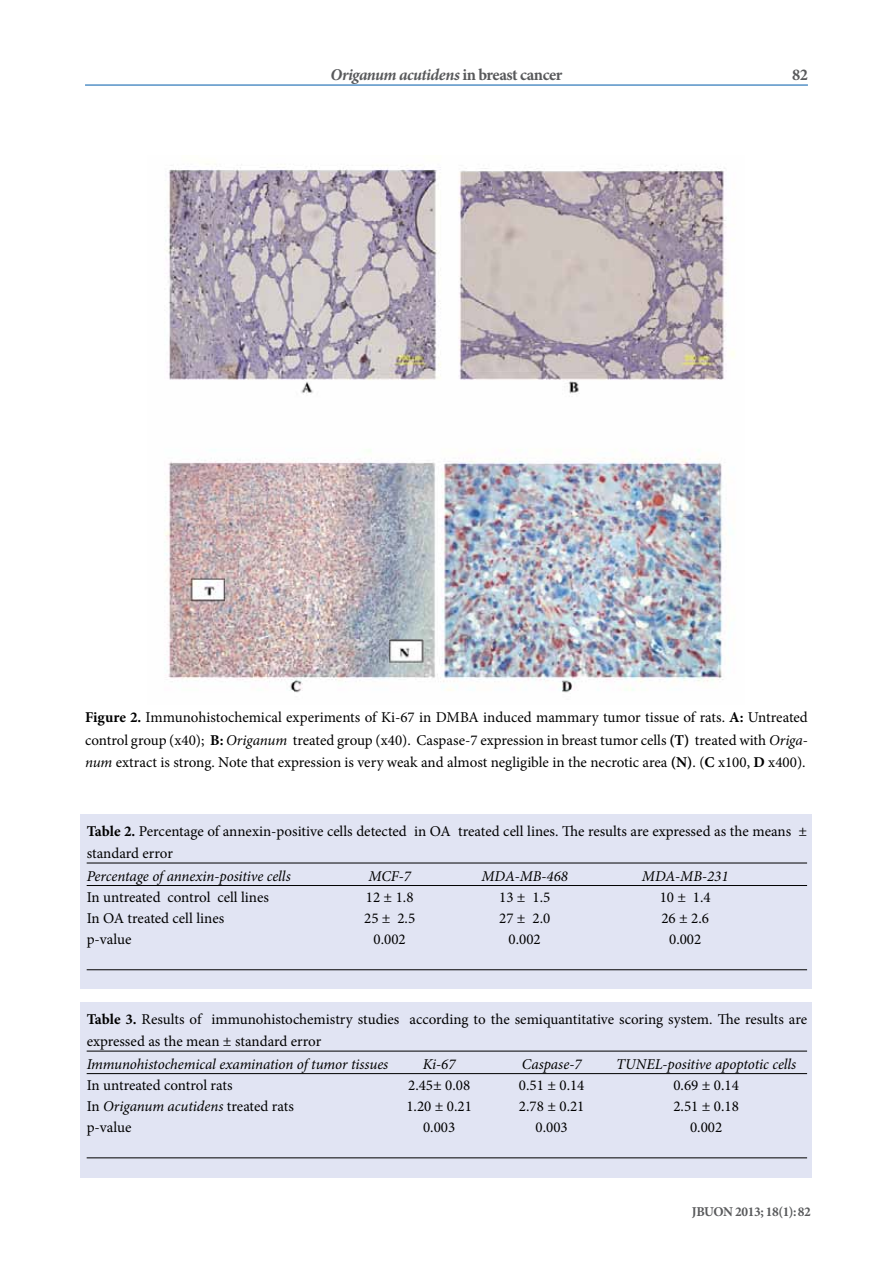
<style>
.page{position:relative;width:893px;height:1263px;background:#fff}
.page>*{position:absolute;margin:0;border:0;box-sizing:border-box;transform-origin:0 0}
.t1{font:italic 700 16.5px "Minion Pro";letter-spacing:-.03em;color:#58595b}
.t2{font:700 16.5px "Minion Pro";color:#58595b}
.t3{font:15px/22.5px "Minion Pro";color:#000}
.t4{font:italic 15px "Minion Pro";letter-spacing:-.005em;color:#000}
.t5{font:700 13.5px "Minion Pro";letter-spacing:-.03em;color:#58595b}
.s1{font-style:normal}
.s2{font-weight:700}
.s3{font-style:italic}
</style>
<div class="page">
<hr style="left:85px;top:85px;width:723px;height:1px;background:#005cab">
<img style="left:164px;top:164px;width:571px;height:529px">
<div style="left:80px;top:814px;width:732px;height:175px;background:#e1e4f3"></div>
<div style="left:80px;top:1002px;width:732px;height:176px;background:#e1e4f3"></div>
<hr style="left:87px;top:863px;width:720px;height:1px;background:#000">
<hr style="left:87px;top:885px;width:720px;height:1px;background:#000">
<hr style="left:87px;top:969px;width:720px;height:1px;background:#000">
<hr style="left:87px;top:1051px;width:720px;height:1px;background:#000">
<hr style="left:87px;top:1073px;width:720px;height:1px;background:#000">
<hr style="left:87px;top:1157px;width:720px;height:1px;background:#000">
<p class="t1" style="left:331px;top:63px;width:233px">Origanum acutidens <span class="s1">in breast cancer</span></p>
<p class="t2" style="left:792px;top:63px;width:17px">82</p>
<p class="t3" style="left:85px;top:706px;width:724px;text-align:justify"><span class="s2">Figure 2.</span> Immunohistochemical experiments of Ki-67 in DMBA induced mammary tumor tissue of rats. <span class="s2">A:</span> Untreated control group (x40); <span class="s2">B:</span> <span class="s3">Origanum</span> treated group (x40). Caspase-7 expression in breast tumor cells <span class="s2">(T)</span> treated with <span class="s3">Origa&shy;num</span> extract is strong. Note that expression is very weak and almost negligible in the necrotic area <span class="s2">(N)</span>. (<span class="s2">C</span> x100, <span class="s2">D</span> x400).</p>
<p class="t3" style="left:87px;top:820px;width:722px"><span class="s2">Table 2.</span> Percentage of annexin-positive cells detected in OA treated cell lines. The results are expressed as the means ± standard error</p>
<p class="t4" style="left:87px;top:866px;width:206px">Percentage of annexin-positive cells</p>
<p class="t4" style="left:368px;top:866px;width:44px">MCF-7</p>
<p class="t4" style="left:481px;top:866px;width:88px">MDA-MB-468</p>
<p class="t4" style="left:642px;top:866px;width:88px">MDA-MB-231</p>
<p class="t3" style="left:87px;top:886px;width:184px">In untreated control cell lines</p>
<p class="t3" style="left:366px;top:886px;width:49px">12 ± 1.8</p>
<p class="t3" style="left:499px;top:886px;width:53px">13 ± 1.5</p>
<p class="t3" style="left:660px;top:886px;width:53px">10 ± 1.4</p>
<p class="t3" style="left:87px;top:907px;width:139px">In OA treated cell lines</p>
<p class="t3" style="left:364px;top:907px;width:53px">25 ± 2.5</p>
<p class="t3" style="left:499px;top:907px;width:53px">27 ± 2.0</p>
<p class="t3" style="left:661px;top:907px;width:49px">26 ± 2.6</p>
<p class="t3" style="left:87px;top:928px;width:46px">p-value</p>
<p class="t3" style="left:374px;top:928px;width:34px">0.002</p>
<p class="t3" style="left:509px;top:928px;width:34px">0.002</p>
<p class="t3" style="left:669px;top:928px;width:34px">0.002</p>
<p class="t3" style="left:87px;top:1008px;width:722px"><span class="s2">Table 3.</span> Results of immunohistochemistry studies according to the semiquantitative scoring system. The results are expressed as the mean ± standard error</p>
<p class="t4" style="left:87px;top:1054px;width:303px">Immunohistochemical examination of tumor tissues</p>
<p class="t4" style="left:423px;top:1054px;width:34px">Ki-67</p>
<p class="t4" style="left:522px;top:1054px;width:61px">Caspase-7</p>
<p class="t4" style="left:616px;top:1054px;width:182px">TUNEL-positive apoptotic cells</p>
<p class="t3" style="left:87px;top:1074px;width:147px">In untreated control rats</p>
<p class="t3" style="left:408px;top:1074px;width:64px">2.45± 0.08</p>
<p class="t3" style="left:519px;top:1074px;width:67px">0.51 ± 0.14</p>
<p class="t3" style="left:673px;top:1074px;width:67px">0.69 ± 0.14</p>
<p class="t4" style="left:87px;top:1096px;width:209px"><span class="s1">In</span> Origanum acutidens <span class="s1">treated rats</span></p>
<p class="t3" style="left:406px;top:1095px;width:67px">1.20 ± 0.21</p>
<p class="t3" style="left:519px;top:1095px;width:67px">2.78 ± 0.21</p>
<p class="t3" style="left:673px;top:1095px;width:67px">2.51 ± 0.18</p>
<p class="t3" style="left:87px;top:1116px;width:46px">p-value</p>
<p class="t3" style="left:423px;top:1116px;width:34px">0.003</p>
<p class="t3" style="left:536px;top:1116px;width:34px">0.003</p>
<p class="t3" style="left:690px;top:1116px;width:34px">0.002</p>
<p class="t5" style="left:692px;top:1202px;width:121px">JBUON 2013; 18(1): 82</p>
</div>
